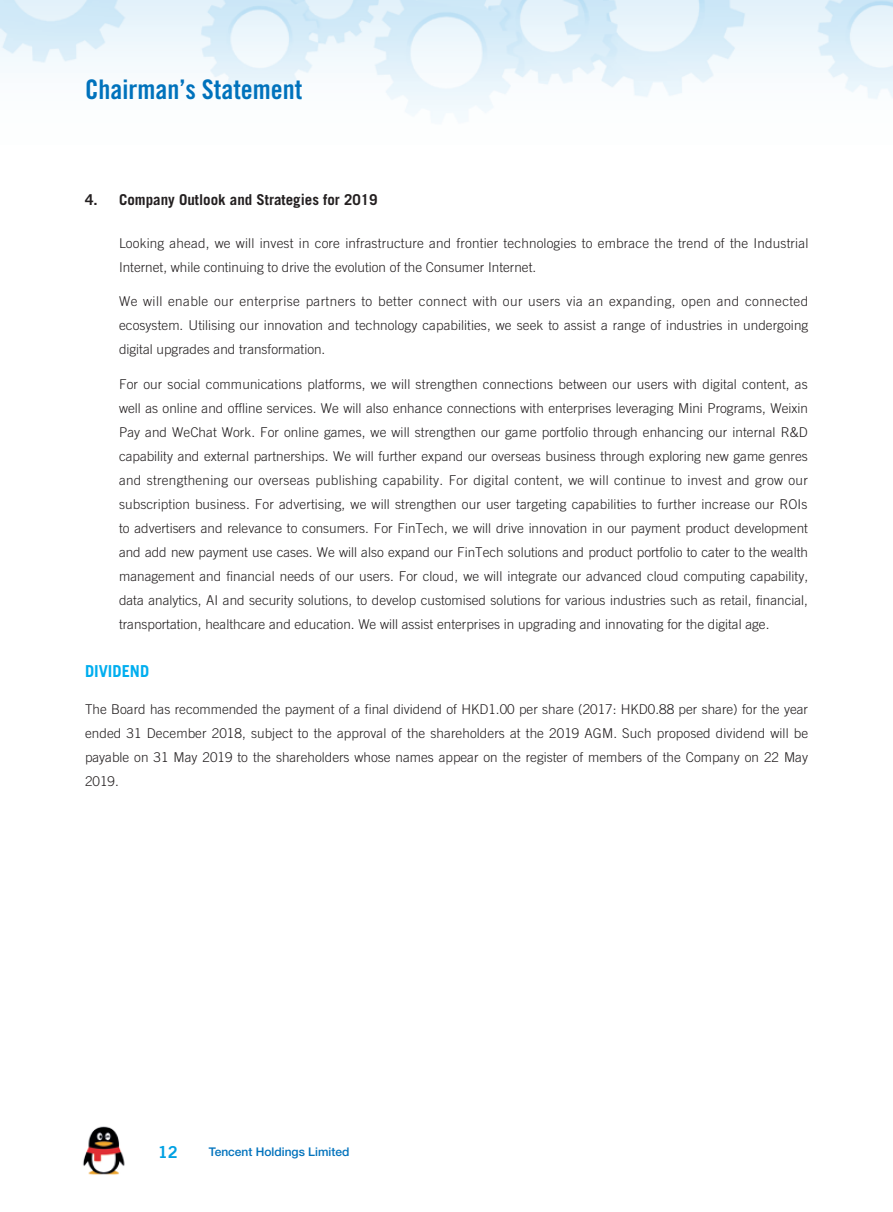
<style>
.page{position:relative;width:893px;height:1212px;background:#fff}
.page>*{position:absolute;margin:0;border:0;box-sizing:border-box;transform-origin:0 0}
.t1{font:27px "Trade Gothic LT Std Bd Cn 20";color:#0072bc}
._3__標題{font:700 16.5px "Trade Gothic LT Std";color:#00aeef}
.t2{font:16.5px "Trade Gothic LT Std Bd 2";color:#00a1e3}
._4__副標題{font:700 15px "Trade Gothic LT Std";color:#231f20}
._1__內文{font:300 13.5px/24px "Trade Gothic LT Std";color:#231f20;text-align:justify}
.t3{font:500 12px "Helvetica Neue LT Std";color:#0072bc}
</style>
<div class="page">
<img style="left:0;top:0;width:892px;height:122px">
<img style="left:83px;top:1126px;width:42px;height:49px">
<h1 class="t1" style="left:85px;top:73px;width:219px">Chairman’s Statement</h1>
<p class="_4__副標題" style="left:85px;top:190px;width:294px">4. Company Outlook and Strategies for 2019</p>
<p class="_1__內文" style="left:119px;top:231px;width:691px">Looking ahead, we will invest in core infrastructure and frontier technologies to embrace the trend of the Industrial<br>Internet, while continuing to drive the evolution of the Consumer Internet.</p>
<p class="_1__內文" style="left:119px;top:289px;width:691px">We will enable our enterprise partners to better connect with our users via an expanding, open and connected ecosystem. Utilising our innovation and technology capabilities, we seek to assist a range of industries in undergoing digital upgrades and transformation.</p>
<p class="_1__內文" style="left:119px;top:372px;width:691px">For our social communications platforms, we will strengthen connections between our users with digital content, as well as online and offline services. We will also enhance connections with enterprises leveraging Mini Programs, Weixin Pay and WeChat Work. For online games, we will strengthen our game portfolio through enhancing our internal R&amp;D capability and external partnerships. We will further expand our overseas business through exploring new game genres and strengthening our overseas publishing capability. For digital content, we will continue to invest and grow our subscription business. For advertising, we will strengthen our user targeting capabilities to further increase our ROIs to advertisers and relevance to consumers. For FinTech, we will drive innovation in our payment product development and add new payment use cases. We will also expand our FinTech solutions and product portfolio to cater to the wealth management and financial needs of our users. For cloud, we will integrate our advanced cloud computing capability, data analytics, AI and security solutions, to develop customised solutions for various industries such as retail, financial, transportation, healthcare and education. We will assist enterprises in upgrading and innovating for the digital age.</p>
<p class="_3__標題" style="left:85px;top:661px;width:66px">DIVIDEND</p>
<p class="_1__內文" style="left:85px;top:697px;width:725px">The Board has recommended the payment of a final dividend of HKD1.00 per share (2017: HKD0.88 per share) for the year ended 31 December 2018, subject to the approval of the shareholders at the 2019 AGM. Such proposed dividend will be payable on 31 May 2019 to the shareholders whose names appear on the register of members of the Company on 22 May 2019.</p>
<p class="t2" style="left:158px;top:1142px;width:22px">12</p>
<p class="t3" style="left:209px;top:1144px;width:142px">Tencent Holdings Limited</p>
</div>
